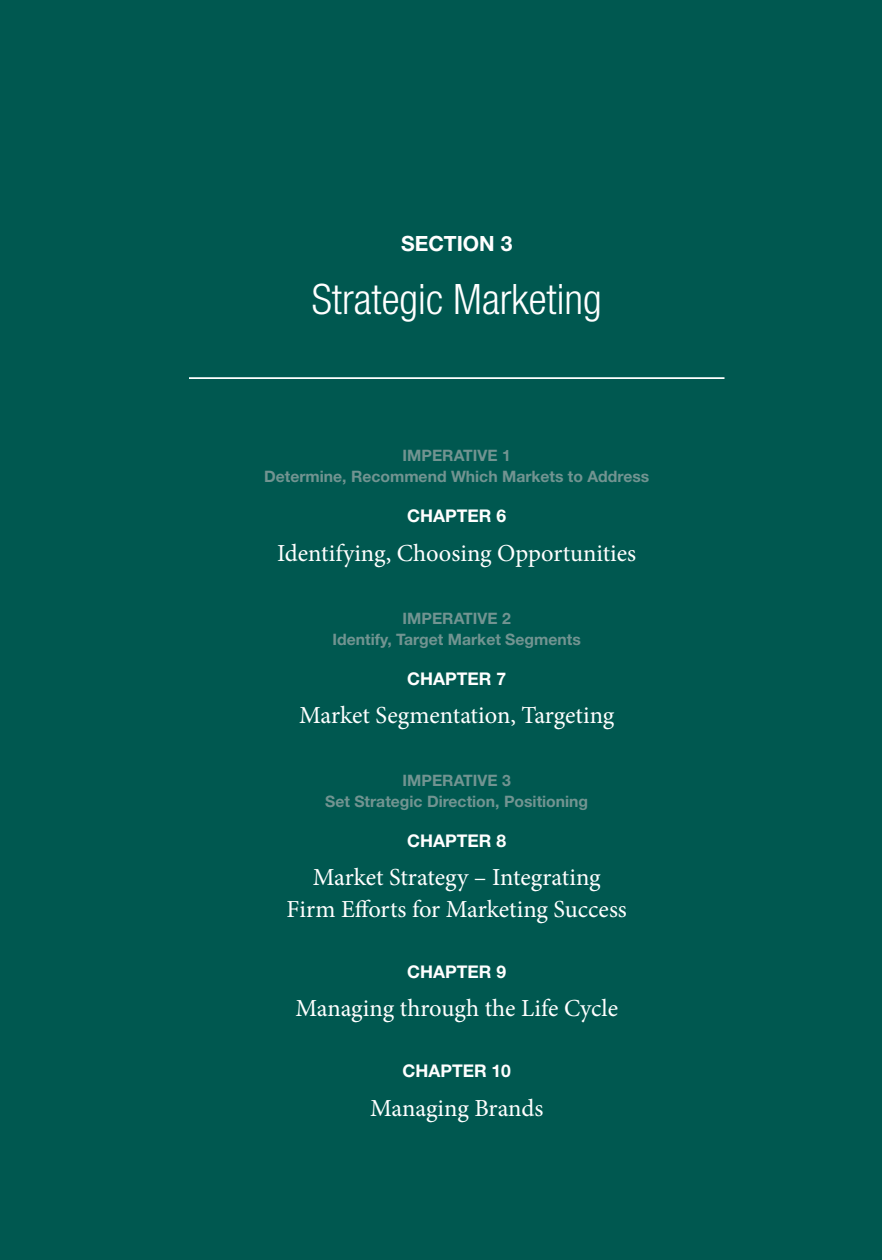
<style>
.page{position:relative;width:882px;height:1260px;background:#005850}
.page>*{position:absolute;margin:0;border:0;box-sizing:border-box;transform-origin:0 0}
.t1{font:300 condensed 42px "Helvetica Neue LT Std";color:#fff}
.t2{font:24.5px/31.5px "Minion Pro";color:#fff;text-align:center}
.t3{font:700 21px "Helvetica Neue LT Std";color:#fff}
.t4{font:700 17.5px "Helvetica Neue LT Std";color:#fff}
.t5{font:700 15.75px/21px "Helvetica Neue LT Std";color:#729491;text-align:center}
</style>
<div class="page">
<hr style="left:189px;top:377px;width:535px;height:2px;background:#fff">
<p class="t3" style="left:401px;top:231px;width:113px">SECTION 3</p>
<h1 class="t1" style="left:312px;top:275px;width:291px">Strategic Marketing</h1>
<p class="t5" style="left:264px;top:445px;width:387px">IMPERATIVE 1<br>Determine, Recommend Which Markets to Address</p>
<p class="t4" style="left:407px;top:505px;width:100px">CHAPTER 6</p>
<p class="t2" style="left:277px;top:537px;width:361px">Identifying, Choosing Opportunities</p>
<p class="t5" style="left:333px;top:607px;width:250px">IMPERATIVE 2<br>Identify, Target Market Segments</p>
<p class="t4" style="left:407px;top:667px;width:100px">CHAPTER 7</p>
<p class="t2" style="left:299px;top:700px;width:317px">Market Segmentation, Targeting</p>
<p class="t5" style="left:325px;top:770px;width:265px">IMPERATIVE 3<br>Set Strategic Direction, Positioning</p>
<p class="t4" style="left:407px;top:830px;width:100px">CHAPTER 8</p>
<p class="t2" style="left:287px;top:862px;width:342px">Market Strategy – Integrating<br>Firm Efforts for Marketing Success</p>
<p class="t4" style="left:407px;top:961px;width:100px">CHAPTER 9</p>
<p class="t2" style="left:295px;top:993px;width:324px">Managing through the Life Cycle</p>
<p class="t4" style="left:402px;top:1060px;width:110px">CHAPTER 10</p>
<p class="t2" style="left:370px;top:1092px;width:175px">Managing Brands</p>
</div>
